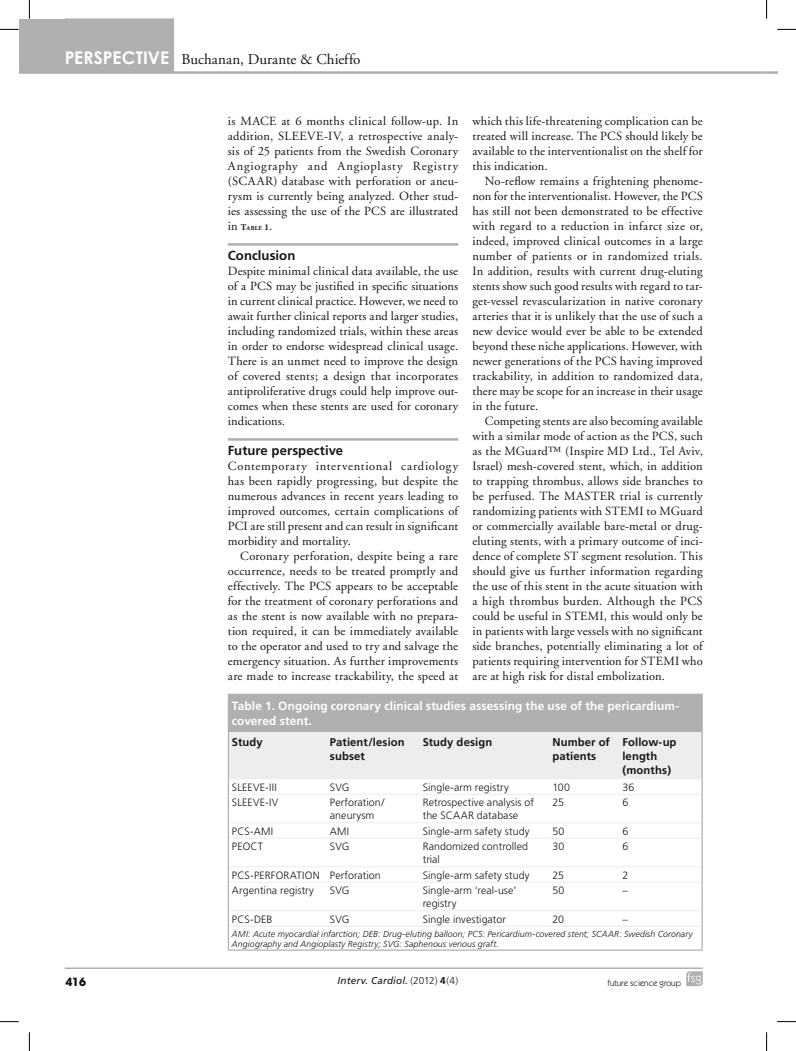
<style>
.page{position:relative;width:796px;height:1051px;background:#fff}
.page>*{position:absolute;margin:0;border:0;box-sizing:border-box;transform-origin:0 0}
.t1{font:15px "Adobe Garamond";color:#151616}
.t2{font:700 13.12px "Frutiger";letter-spacing:.005em;color:#151616}
.t3{font:12.5px/15px "Adobe Garamond";letter-spacing:.01em;color:#151616;text-align:justify}
.t4{font:700 11.88px/15px "Frutiger";letter-spacing:.005em;color:#fff}
.t5{font:700 11.25px/13.8px "Frutiger";letter-spacing:.01em;color:#151616}
.t6{font:700 11.25px "Avant Garde";color:#151616}
.t7{font:300 10.62px/13.1px "Frutiger";letter-spacing:.005em;color:#151616}
.t8{font:italic 10px "Frutiger";letter-spacing:.015em;color:#151616}
.t9{font:italic 300 8.75px/10px "Frutiger";letter-spacing:.01em;color:#151616}
.t10{font:8.75px "Itc Kabel";color:#151616}
.t11{font:700 6.12px "Adobe Garamond";color:#151616}
.s1{font-family:"Century Gothic";font-weight:700;font-size:17.5px;color:#fff}
.s2{font-weight:400;font-size:12.5px}
.s3{font-size:8.75px}
.s4{font-weight:300;font-style:normal}
.s5{font-weight:700;font-style:normal}
</style>
<div class="page">
<div style="left:19px;top:19px;width:60px;height:54px;background:#afb0b0"></div>
<hr style="left:19px;top:71px;width:747px;height:3px;background:#afb0b0">
<svg style="left:686px;top:971px;width:17px;height:15px"></svg>
<hr style="left:65px;top:967px;width:638px;height:2px;background:#afb0b0">
<svg style="left:766px;top:71px;width:11px;height:3px"></svg>
<div style="left:65px;top:19px;width:109px;height:53px;background:#afb0b0"></div>
<hr style="left:228px;top:243px;width:230px;height:3px;background:#afb0b0">
<hr style="left:228px;top:438px;width:230px;height:3px;background:#afb0b0">
<div style="left:228px;top:693px;width:474px;height:39px;background:#afb0b0"></div>
<hr style="left:228px;top:693px;width:98px;height:1px;background:#eceded">
<hr style="left:326px;top:693px;width:93px;height:1px;background:#eceded">
<hr style="left:419px;top:693px;width:130px;height:1px;background:#eceded">
<hr style="left:549px;top:693px;width:70px;height:1px;background:#eceded">
<hr style="left:619px;top:693px;width:84px;height:1px;background:#eceded">
<hr style="left:701px;top:694px;width:2px;height:38px;background:#afb0b0">
<svg style="left:228px;top:732px;width:475px;height:217px"></svg>
<hr style="left:701px;top:926px;width:2px;height:23px;background:#afb0b0">
<hr style="left:228px;top:949px;width:98px;height:2px;background:#afb0b0">
<hr style="left:326px;top:949px;width:93px;height:2px;background:#afb0b0">
<hr style="left:419px;top:949px;width:130px;height:2px;background:#afb0b0">
<hr style="left:549px;top:949px;width:70px;height:2px;background:#afb0b0">
<hr style="left:619px;top:949px;width:84px;height:2px;background:#afb0b0">
<hr style="left:229px;top:925px;width:97px;height:2px;background:#eceded">
<hr style="left:326px;top:925px;width:93px;height:2px;background:#eceded">
<hr style="left:549px;top:925px;width:70px;height:2px;background:#eceded">
<hr style="left:619px;top:925px;width:82px;height:2px;background:#eceded">
<svg style="left:0;top:29px;width:19px;height:1px"></svg>
<svg style="left:777px;top:29px;width:19px;height:1px"></svg>
<svg style="left:0;top:1021px;width:19px;height:1px"></svg>
<svg style="left:777px;top:1021px;width:19px;height:1px"></svg>
<svg style="left:29px;top:0;width:1px;height:19px"></svg>
<svg style="left:29px;top:1032px;width:1px;height:19px"></svg>
<svg style="left:766px;top:0;width:1px;height:19px"></svg>
<svg style="left:766px;top:1032px;width:1px;height:19px"></svg>
<p class="t1" style="left:65px;top:51px;width:297px"><span class="s1">PERSPECTIVE</span> Buchanan, Durante &amp; Chieffo</p>
<p class="t3" style="left:228px;top:114px;width:232px">is MACE at 6 months clinical follow-up. In addition, SLEEVE-IV, a retrospective analy&shy;sis of 25 patients from the Swedish Coronary Angiography and Angioplasty Registry (SCAAR) database with perforation or aneu&shy;rysm is currently being analyzed. Other stud&shy;ies assessing the use of the PCS are illustrated</p>
<p class="t11" style="left:228px;top:225px;width:46px"><span class="s2">in</span> <span class="s3">T</span>able <span class="s3">1</span><span class="s2">.</span></p>
<p class="t2" style="left:228px;top:248px;width:69px">Conclusion</p>
<p class="t3" style="left:228px;top:264px;width:232px">Despite minimal clinical data available, the use of a PCS may be justified in specific situations in current clinical practice. However, we need to await further clinical reports and larger studies, including randomized trials, within these areas in order to endorse widespread clinical usage.<br>There is an unmet need to improve the design of covered stents; a design that incorporates antiproliferative drugs could help improve out&shy;comes when these stents are used for coronary indications.</p>
<p class="t2" style="left:228px;top:443px;width:117px">Future perspective</p>
<p class="t3" style="left:228px;top:459px;width:232px">Contemporary interventional cardiology has been rapidly progressing, but despite the numerous advances in recent years leading to improved outcomes, certain complications of PCI are still present and can result in significant morbidity and mortality.</p>
<p class="t3" style="left:228px;top:549px;width:232px;text-indent:12px">Coronary perforation, despite being a rare occurrence, needs to be treated promptly and effectively. The PCS appears to be acceptable for the treatment of coronary perforations and as the stent is now available with no prepara&shy;tion required, it can be immediately available to the operator and used to try and salvage the emergency situation. As further improvements are made to increase trackability, the speed at</p>
<p class="t3" style="left:472px;top:114px;width:232px">which this life-threatening complication can be treated will increase. The PCS should likely be available to the interventionalist on the shelf for this indication.</p>
<p class="t3" style="left:472px;top:174px;width:232px;text-indent:12px">No-reflow remains a frightening phenome&shy;non for the interventionalist. However, the PCS has still not been demonstrated to be effective with regard to a reduction in infarct size or, indeed, improved clinical outcomes in a large number of patients or in randomized trials.<br>In addition, results with current drug-eluting stents show such good results with regard to tar&shy;get-vessel revascularization in native coronary arteries that it is unlikely that the use of such a new device would ever be able to be extended beyond these niche applications. However, with newer generations of the PCS having improved trackability, in addition to randomized data, there may be scope for an increase in their usage in the future.</p>
<p class="t3" style="left:472px;top:414px;width:232px;text-indent:12px">Competing stents are also becoming available with a similar mode of action as the PCS, such as the MGuard™ (Inspire MD Ltd., Tel Aviv, Israel) mesh-covered stent, which, in addition to trapping thrombus, allows side branches to be perfused. The MASTER trial is currently randomizing patients with STEMI to MGuard or commercially available bare-metal or drug&shy;eluting stents, with a primary outcome of inci&shy;dence of complete ST segment resolution. This should give us further information regarding the use of this stent in the acute situation with a high thrombus burden. Although the PCS could be useful in STEMI, this would only be in patients with large vessels with no significant side branches, potentially eliminating a lot of patients requiring intervention for STEMI who are at high risk for distal embolization.</p>
<p class="t4" style="left:232px;top:698px;width:449px">Table 1. Ongoing coronary clinical studies assessing the use of the pericardium&shy;covered stent.</p>
<p class="t5" style="left:232px;top:735px;width:32px">Study</p>
<p class="t5" style="left:330px;top:735px;width:76px">Patient/lesion subset</p>
<p class="t5" style="left:423px;top:735px;width:71px">Study design</p>
<p class="t5" style="left:552px;top:735px;width:59px">Number of patients</p>
<p class="t5" style="left:622px;top:735px;width:56px">Follow-up length (months)</p>
<p class="t7" style="left:232px;top:780px;width:46px">SLEEVE-III</p>
<p class="t7" style="left:330px;top:780px;width:21px">SVG</p>
<p class="t7" style="left:423px;top:780px;width:87px">Single-arm registry</p>
<p class="t7" style="left:552px;top:780px;width:19px">100</p>
<p class="t7" style="left:622px;top:780px;width:13px">36</p>
<p class="t7" style="left:232px;top:796px;width:48px">SLEEVE-IV</p>
<p class="t7" style="left:330px;top:796px;width:56px">Perforation/ aneurysm</p>
<p class="t7" style="left:423px;top:796px;width:113px">Retrospective analysis of the SCAAR database</p>
<p class="t7" style="left:552px;top:796px;width:13px">25</p>
<p class="t7" style="left:622px;top:796px;width:7px">6</p>
<p class="t7" style="left:232px;top:824px;width:43px">PCS-AMI</p>
<p class="t7" style="left:330px;top:824px;width:21px">AMI</p>
<p class="t7" style="left:423px;top:824px;width:108px">Single-arm safety study</p>
<p class="t7" style="left:552px;top:824px;width:13px">50</p>
<p class="t7" style="left:622px;top:824px;width:7px">6</p>
<p class="t7" style="left:232px;top:840px;width:33px">PEOCT</p>
<p class="t7" style="left:330px;top:840px;width:21px">SVG</p>
<p class="t7" style="left:423px;top:840px;width:107px">Randomized controlled trial</p>
<p class="t7" style="left:552px;top:840px;width:13px">30</p>
<p class="t7" style="left:622px;top:840px;width:7px">6</p>
<p class="t7" style="left:232px;top:868px;width:150px">PCS-PERFORATION Perforation</p>
<p class="t7" style="left:423px;top:868px;width:108px">Single-arm safety study</p>
<p class="t7" style="left:552px;top:868px;width:13px">25</p>
<p class="t7" style="left:622px;top:868px;width:7px">2</p>
<p class="t7" style="left:232px;top:884px;width:83px">Argentina registry</p>
<p class="t7" style="left:330px;top:884px;width:21px">SVG</p>
<p class="t7" style="left:423px;top:884px;width:95px">Single-arm ‘real-use’ registry</p>
<p class="t7" style="left:552px;top:884px;width:13px">50</p>
<p class="t7" style="left:622px;top:884px;width:7px">–</p>
<p class="t7" style="left:232px;top:912px;width:42px">PCS-DEB</p>
<p class="t7" style="left:330px;top:912px;width:21px">SVG</p>
<p class="t7" style="left:423px;top:912px;width:85px">Single investigator</p>
<p class="t7" style="left:552px;top:912px;width:13px">20</p>
<p class="t7" style="left:622px;top:912px;width:7px">–</p>
<p class="t9" style="left:232px;top:928px;width:462px">AMI: Acute myocardial infarction; DEB: Drug-eluting balloon; PCS: Pericardium-covered stent; SCAAR: Swedish Coronary<br>Angiography and Angioplasty Registry; SVG: Saphenous venous graft.</p>
<p class="t6" style="left:65px;top:974px;width:22px">416</p>
<p class="t8" style="left:338px;top:975px;width:122px">Interv. Cardiol. <span class="s4">(2012)</span> <span class="s5">4</span><span class="s4">(4)</span></p>
<p class="t10" style="left:607px;top:978px;width:75px">future science group</p>
</div>
